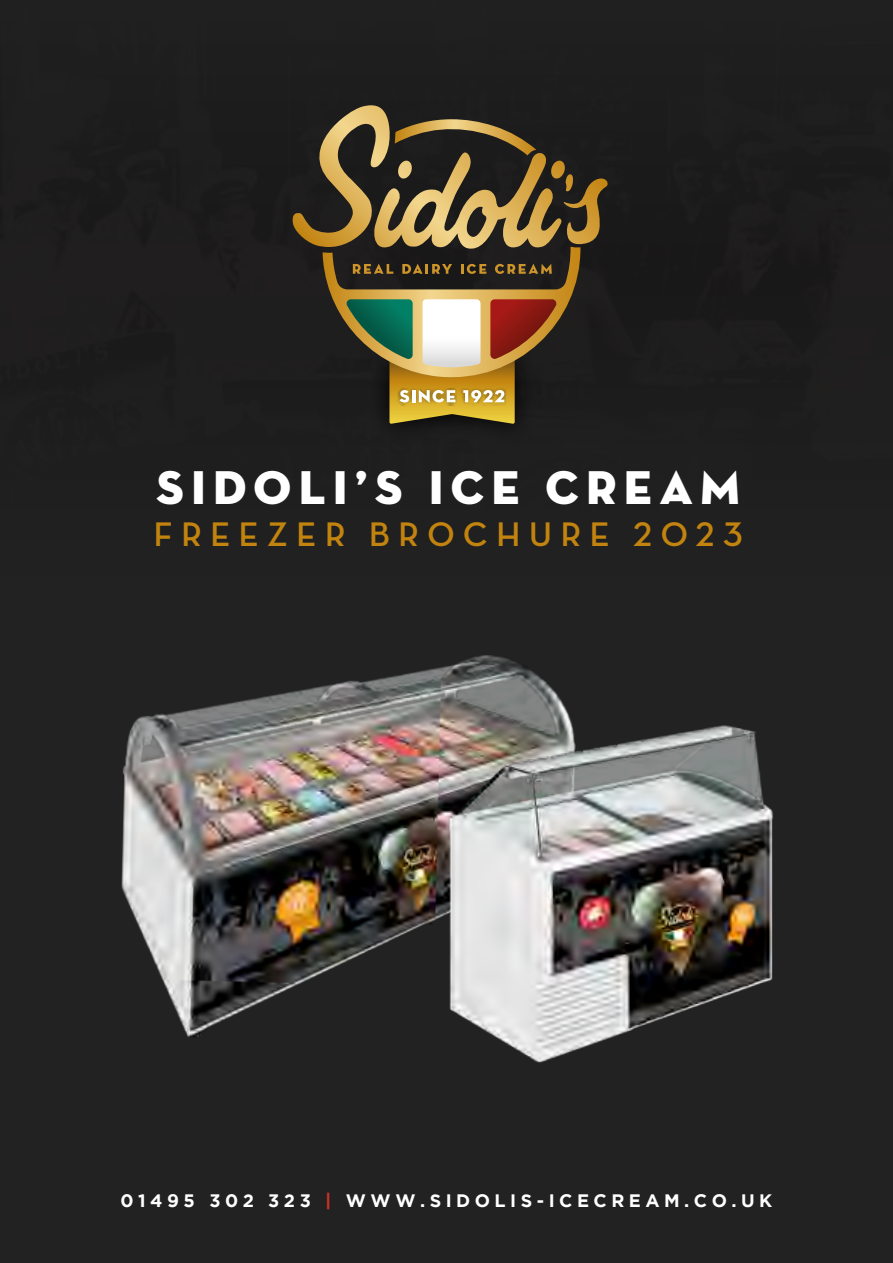
<style>
.page{position:relative;width:893px;height:1263px;background:#212121}
.page>*{position:absolute;margin:0;border:0;box-sizing:border-box;transform-origin:0 0}
.t1{font:48.3px "Neutra Disp Titling";letter-spacing:.15em;color:#fff}
.t2{font:34.65px "Neutra Disp Bold Alt";letter-spacing:.25em;color:#c2840f}
.t3{font:700 18px "Gotham";letter-spacing:.25em;color:#fff}
.s1{color:#cc3227}
</style>
<div class="page">
<svg style="left:292px;top:105px;width:289px;height:319px"></svg>
<img style="left:121px;top:655px;width:447px;height:382px">
<img style="left:432px;top:713px;width:342px;height:350px">
<h1 class="t1" style="left:156px;top:457px;width:585px">SIDOLi’S ICE CREAM</h1>
<h2 class="t2" style="left:154px;top:515px;width:590px">FREEZER BROCHURE 2023</h2>
<p class="t3" style="left:121px;top:1190px;width:653px">01495 302 323 <span class="s1">|</span> WWW.SIDOLIS-ICECREAM.CO.UK</p>
</div>
